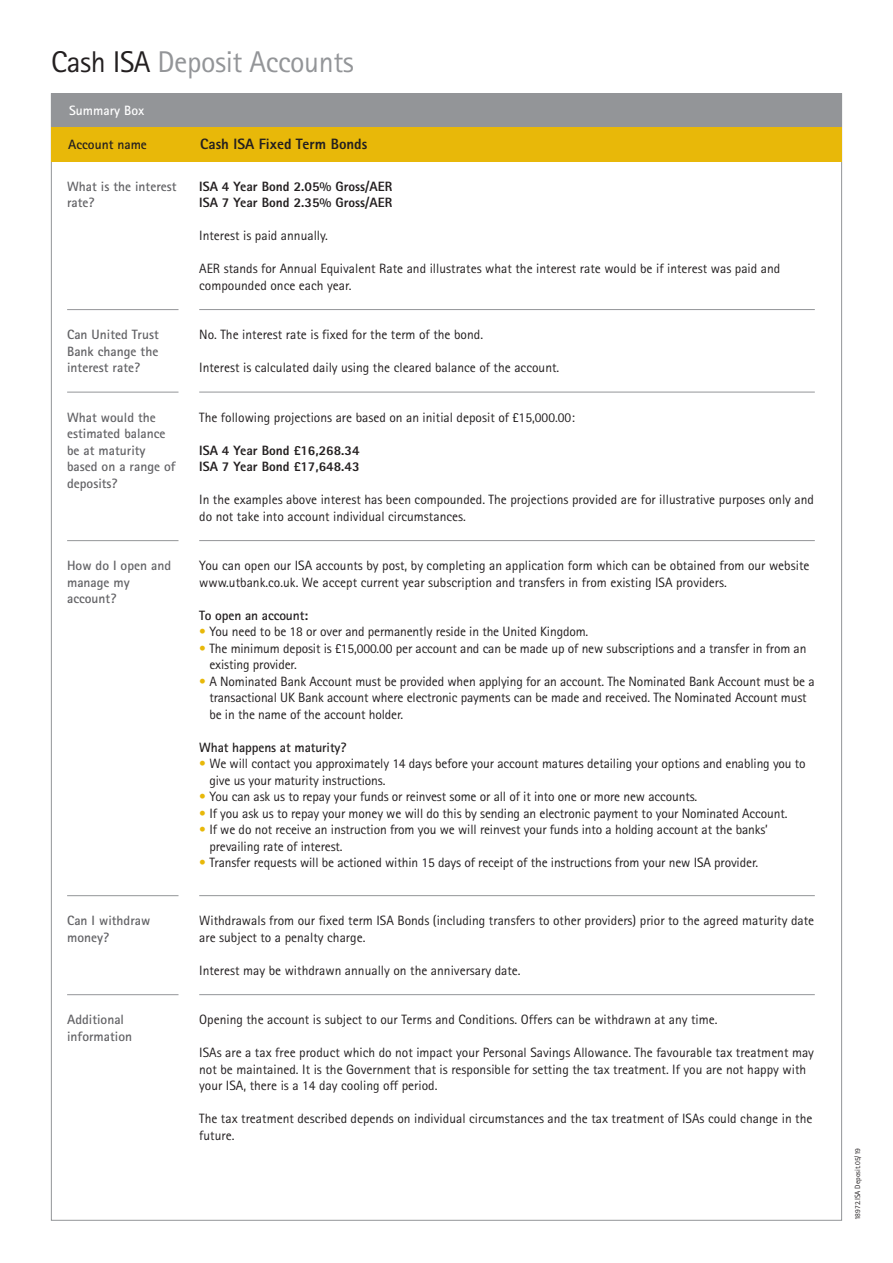
<style>
.page{position:relative;width:893px;height:1263px;background:#fff}
.page>*{position:absolute;margin:0;border:0;box-sizing:border-box;transform-origin:0 0}
.t1{font:30px "Rotis Sans Serif";letter-spacing:-.015em;color:#939598}
.t2{font:800 15px "Rotis Sans Serif";color:#231f20}
.t3{font:13.5px/16.5px "Rotis Sans Serif";color:#231f20}
.t4{font:700 13.5px/16.5px "Rotis Sans Serif";color:#636366}
.t5{font:800 13.5px/16.5px "Rotis Sans Serif";color:#231f20}
.t6{font:700 13.5px "Rotis Sans Serif";letter-spacing:-.01em;color:#231f20}
.t7{font:700 13.5px "Rotis Sans Serif";color:#fff}
.t8{font:7.5px "Rotis Sans Serif";color:#231f20}
.s1{color:#231f20}
.s2{color:#e8b809}
</style>
<div class="page">
<div style="left:51px;top:94px;width:791px;height:34px;background:#939598"></div>
<div style="left:51px;top:128px;width:791px;height:34px;background:#e8b809"></div>
<hr style="left:199px;top:309px;width:616px;height:1px;background:#939598">
<hr style="left:199px;top:392px;width:616px;height:1px;background:#939598">
<hr style="left:199px;top:540px;width:616px;height:1px;background:#939598">
<hr style="left:199px;top:895px;width:616px;height:1px;background:#939598">
<hr style="left:199px;top:994px;width:616px;height:1px;background:#939598">
<hr style="left:67px;top:309px;width:112px;height:1px;background:#939598">
<hr style="left:67px;top:392px;width:112px;height:1px;background:#939598">
<hr style="left:67px;top:540px;width:112px;height:1px;background:#939598">
<hr style="left:67px;top:895px;width:112px;height:1px;background:#939598">
<hr style="left:67px;top:994px;width:112px;height:1px;background:#939598">
<h1 class="t1" style="left:51px;top:51px;width:304px"><span class="s1">Cash ISA</span> Deposit Accounts</h1>
<p class="t7" style="left:69px;top:106px;width:77px">Summary Box</p>
<p class="t6" style="left:68px;top:140px;width:80px">Account name</p>
<p class="t2" style="left:200px;top:139px;width:169px">Cash ISA Fixed Term Bonds</p>
<p class="t4" style="left:67px;top:179px;width:111px">What is the interest rate?</p>
<p class="t4" style="left:67px;top:328px;width:93px;text-align:justify">Can United Trust Bank change the interest rate?</p>
<p class="t4" style="left:67px;top:410px;width:110px">What would the estimated balance be at maturity based on a range of deposits?</p>
<p class="t4" style="left:67px;top:559px;width:105px">How do I open and manage my account?</p>
<p class="t4" style="left:67px;top:914px;width:85px">Can I withdraw money?</p>
<p class="t4" style="left:67px;top:1013px;width:67px">Additional information</p>
<p class="t5" style="left:199px;top:179px;width:195px">ISA 4 Year Bond 2.05% Gross/AER<br>ISA 7 Year Bond 2.35% Gross/AER</p>
<p class="t3" style="left:199px;top:229px;width:130px">Interest is paid annually.</p>
<p class="t3" style="left:199px;top:262px;width:583px">AER stands for Annual Equivalent Rate and illustrates what the interest rate would be if interest was paid and compounded once each year.</p>
<p class="t3" style="left:199px;top:328px;width:285px">No. The interest rate is fixed for the term of the bond.</p>
<p class="t3" style="left:199px;top:361px;width:362px">Interest is calculated daily using the cleared balance of the account.</p>
<p class="t3" style="left:199px;top:410px;width:377px">The following projections are based on an initial deposit of £15,000.00:</p>
<p class="t5" style="left:199px;top:443px;width:162px">ISA 4 Year Bond £16,268.34<br>ISA 7 Year Bond £17,648.43</p>
<p class="t3" style="left:199px;top:493px;width:616px">In the examples above interest has been compounded. The projections provided are for illustrative purposes only and do not take into account individual circumstances.</p>
<p class="t3" style="left:199px;top:559px;width:612px">You can open our ISA accounts by post, by completing an application form which can be obtained from our website www.utbank.co.uk. We accept current year subscription and transfers in from existing ISA providers.</p>
<p class="t6" style="left:199px;top:610px;width:111px">To open an account:</p>
<p class="t3" style="left:199px;top:625px;width:391px"><span class="s2">•</span> You need to be 18 or over and permanently reside in the United Kingdom.</p>
<p class="t3" style="left:209px;top:641px;width:599px;text-indent:-10px"><span class="s2">•</span> The minimum deposit is £15,000.00 per account and can be made up of new subscriptions and a transfer in from an existing provider.</p>
<p class="t3" style="left:209px;top:674px;width:607px;text-indent:-10px"><span class="s2">•</span> A Nominated Bank Account must be provided when applying for an account. The Nominated Bank Account must be a transactional UK Bank account where electronic payments can be made and received. The Nominated Account must be in the name of the account holder.</p>
<p class="t6" style="left:199px;top:742px;width:149px">What happens at maturity?</p>
<p class="t3" style="left:209px;top:757px;width:598px;text-indent:-10px"><span class="s2">•</span> We will contact you approximately 14 days before your account matures detailing your options and enabling you to give us your maturity instructions.</p>
<p class="t3" style="left:199px;top:790px;width:500px"><span class="s2">•</span> You can ask us to repay your funds or reinvest some or all of it into one or more new accounts.</p>
<p class="t3" style="left:199px;top:806px;width:590px"><span class="s2">•</span> If you ask us to repay your money we will do this by sending an electronic payment to your Nominated Account.</p>
<p class="t3" style="left:209px;top:823px;width:560px;text-indent:-10px"><span class="s2">•</span> If we do not receive an instruction from you we will reinvest your funds into a holding account at the banks’ prevailing rate of interest.</p>
<p class="t3" style="left:199px;top:856px;width:560px"><span class="s2">•</span> Transfer requests will be actioned within 15 days of receipt of the instructions from your new ISA provider.</p>
<p class="t3" style="left:199px;top:914px;width:617px">Withdrawals from our fixed term ISA Bonds (including transfers to other providers) prior to the agreed maturity date are subject to a penalty charge.</p>
<p class="t3" style="left:199px;top:963px;width:323px">Interest may be withdrawn annually on the anniversary date.</p>
<p class="t3" style="left:199px;top:1013px;width:520px">Opening the account is subject to our Terms and Conditions. Offers can be withdrawn at any time.</p>
<p class="t3" style="left:199px;top:1046px;width:616px">ISAs are a tax free product which do not impact your Personal Savings Allowance. The favourable tax treatment may not be maintained. It is the Government that is responsible for setting the tax treatment. If you are not happy with your ISA, there is a 14 day cooling off period.</p>
<p class="t3" style="left:199px;top:1112px;width:615px">The tax treatment described depends on individual circumstances and the tax treatment of ISAs could change in the future.</p>
<p class="t8" style="left:855px;top:1220px;width:74px;rotate:-90deg">18972.ISA Deposit.05/19</p>
</div>
